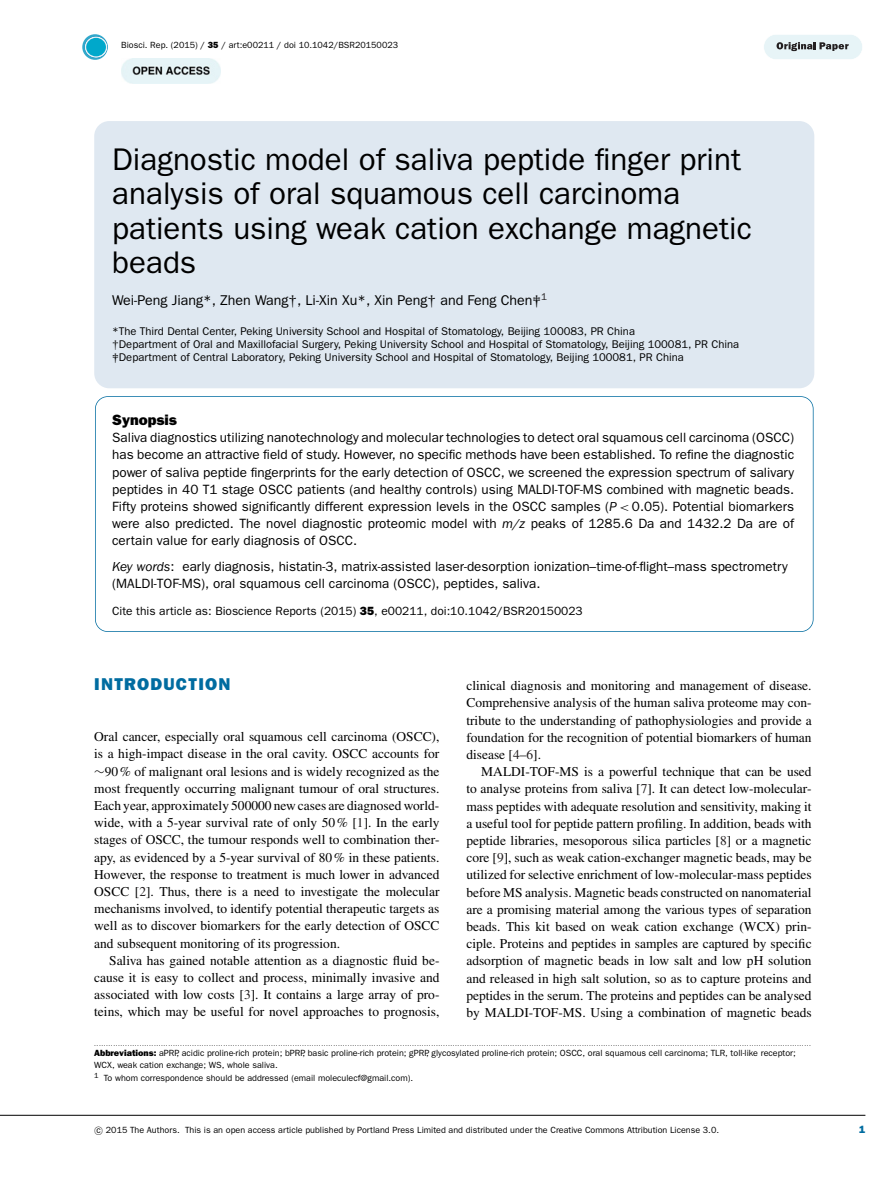
<style>
.page{position:relative;width:893px;height:1183px;background:#fff}
.page>*{position:absolute;margin:0;border:0;box-sizing:border-box;transform-origin:0 0}
.t1{font:31.35px/34.3px "Franklin Gothic";color:#000}
.t2{font:800 17.25px "Franklin Gothic";letter-spacing:.075em;color:#006ca0}
.t3{font:800 15px "Franklin Gothic";color:#000}
.t4{font:14.25px "Franklin Gothic";color:#000}
.t5{font:13.5px/17.2px "Times";color:#000;text-align:justify}
.t6{font:13.5px/17.2px "Franklin Gothic";color:#000;text-align:justify}
.t7{font:12px "Franklin Gothic";color:#000}
.t8{font:11.25px/12.8px "Franklin Gothic";color:#000}
.t9{font:800 10.5px "Franklin Gothic";color:#006ca0}
.t10{font:9px/12px "Franklin Gothic";color:#000}
.t11{font:6px "Franklin Gothic";color:#000}
.s1{font-weight:800}
.s2{font-style:italic}
.s3{font-family:"RMTMI"}
.s4{color:#231f20}
.s5{font-family:"MTSY"}
.s6{font-family:"CMSY10"}
</style>
<div class="page">
<svg style="left:82px;top:34px;width:26px;height:26px"></svg>
<svg style="left:85px;top:36px;width:22px;height:22px"></svg>
<div style="left:86px;top:38px;width:20px;height:18px;background:#00a8cb;border-radius:50%"></div>
<div style="left:764px;top:34px;width:98px;height:25px;background:#e7f4f7;border-radius:12px"></div>
<div style="left:763px;top:34px;width:100px;height:26px;border:1px solid #fff;border-radius:13px"></div>
<svg style="left:776px;top:42px;width:73px;height:9px"></svg>
<img style="left:122px;top:58px;width:98px;height:25px">
<div style="left:94px;top:121px;width:720px;height:267px;background:#dfe8f1;border-radius:15px"></div>
<hr style="left:0;top:1114px;width:865px;height:1px;background:#000">
<p class="t10" style="left:121px;top:39px;width:278px">Biosci. Rep. (2015) / <span class="s1">35</span> / art:e00211 / doi 10.1042/BSR20150023</p>
<h1 class="t1" style="left:112px;top:145px;width:641px">Diagnostic model of saliva peptide finger print analysis of oral squamous cell carcinoma patients using weak cation exchange magnetic beads</h1>
<p class="t4" style="left:112px;top:295px;width:436px">Wei-Peng Jiang*, Zhen Wang†, Li-Xin Xu*, Xin Peng† and Feng Chen‡<sup>1</sup></p>
<p class="t8" style="left:112px;top:326px;width:629px">*The Third Dental Center, Peking University School and Hospital of Stomatology, Beijing 100083, PR China<br>†Department of Oral and Maxillofacial Surgery, Peking University School and Hospital of Stomatology, Beijing 100081, PR China ‡Department of Central Laboratory, Peking University School and Hospital of Stomatology, Beijing 100081, PR China</p>
<p class="t3" style="left:112px;top:414px;width:66px">Synopsis</p>
<p class="t6" style="left:112px;top:430px;width:684px">Saliva diagnostics utilizing nanotechnology and molecular technologies to detect oral squamous cell carcinoma (OSCC) has become an attractive field of study. However, no specific methods have been established. To refine the diagnostic power of saliva peptide fingerprints for the early detection of OSCC, we screened the expression spectrum of salivary peptides in 40 T1 stage OSCC patients (and healthy controls) using MALDI-TOF-MS combined with magnetic beads.<br>Fifty proteins showed significantly different expression levels in the OSCC samples (<span class="s2">P</span> <span class="s3">&lt;</span> 0.05). Potential biomarkers were also predicted. The novel diagnostic proteomic model with <span class="s2">m/z</span> peaks of 1285.6 Da and 1432.2 Da are of certain value for early diagnosis of OSCC.</p>
<p class="t6" style="left:112px;top:558px;width:677px"><span class="s2">Key words</span>: early diagnosis, histatin-3, matrix-assisted laser-desorption ionization–time-of-flight–mass spectrometry (MALDI-TOF-MS), oral squamous cell carcinoma (OSCC), peptides, saliva.</p>
<p class="t7" style="left:112px;top:606px;width:472px">Cite this article as: Bioscience Reports (2015) <span class="s1">35</span>, e00211, doi:10.1042/BSR20150023</p>
<p class="t2" style="left:94px;top:678px;width:138px">INTRODUCTION</p>
<p class="t5" style="left:466px;top:678px;width:347px">clinical diagnosis and monitoring and management of disease.<br>Comprehensive analysis of the human saliva proteome may con&shy;tribute to the understanding of pathophysiologies and provide a foundation for the recognition of potential biomarkers of human disease [<span class="s4">4</span>–<span class="s4">6</span>].</p>
<p class="t5" style="left:466px;top:764px;width:347px;text-indent:15px">MALDI-TOF-MS is a powerful technique that can be used to analyse proteins from saliva [<span class="s4">7</span>]. It can detect low-molecular&shy;mass peptides with adequate resolution and sensitivity, making it a useful tool for peptide pattern profiling. In addition, beads with peptide libraries, mesoporous silica particles [<span class="s4">8</span>] or a magnetic core [<span class="s4">9</span>], such as weak cation-exchanger magnetic beads, may be utilized for selective enrichment of low-molecular-mass peptides before MS analysis. Magnetic beads constructed on nanomaterial are a promising material among the various types of separation beads. This kit based on weak cation exchange (WCX) prin&shy;ciple. Proteins and peptides in samples are captured by specific adsorption of magnetic beads in low salt and low pH solution and released in high salt solution, so as to capture proteins and peptides in the serum. The proteins and peptides can be analysed by MALDI-TOF-MS. Using a combination of magnetic beads</p>
<p class="t5" style="left:94px;top:729px;width:347px">Oral cancer, especially oral squamous cell carcinoma (OSCC), is a high-impact disease in the oral cavity. OSCC accounts for <span class="s5">∼</span>90% of malignant oral lesions and is widely recognized as the most frequently occurring malignant tumour of oral structures.<br>Each year, approximately 500000 new cases are diagnosed world&shy;wide, with a 5-year survival rate of only 50% [<span class="s4">1</span>]. In the early stages of OSCC, the tumour responds well to combination ther&shy;apy, as evidenced by a 5-year survival of 80% in these patients.<br>However, the response to treatment is much lower in advanced OSCC [<span class="s4">2</span>]. Thus, there is a need to investigate the molecular mechanisms involved, to identify potential therapeutic targets as well as to discover biomarkers for the early detection of OSCC and subsequent monitoring of its progression.</p>
<p class="t5" style="left:94px;top:952px;width:347px;text-indent:15px">Saliva has gained notable attention as a diagnostic fluid be&shy;cause it is easy to collect and process, minimally invasive and associated with low costs [<span class="s4">3</span>]. It contains a large array of pro&shy;teins, which may be useful for novel approaches to prognosis,</p>
<p class="t11" style="left:94px;top:1041px;width:718px">............................................................................................................................................................................................................................................................................................................</p>
<p class="t10" style="left:94px;top:1047px;width:703px"><span class="s1">Abbreviations:</span> aPRP, acidic proline-rich protein; bPRP, basic proline-rich protein; gPRP, glycosylated proline-rich protein; OSCC, oral squamous cell carcinoma; TLR, toll-like receptor;<br>WCX, weak cation exchange; WS, whole saliva.</p>
<p class="t10" style="left:94px;top:1072px;width:320px"><sup>1</sup> To whom correspondence should be addressed (email moleculecf@gmail.com).</p>
<p class="t10" style="left:94px;top:1124px;width:626px"><span class="s6">-</span>c 2015 The Authors. This is an open access article published by Portland Press Limited and distributed under the Creative Commons Attribution License 3.0.</p>
<p class="t9" style="left:859px;top:1125px;width:8px">1</p>
</div>
